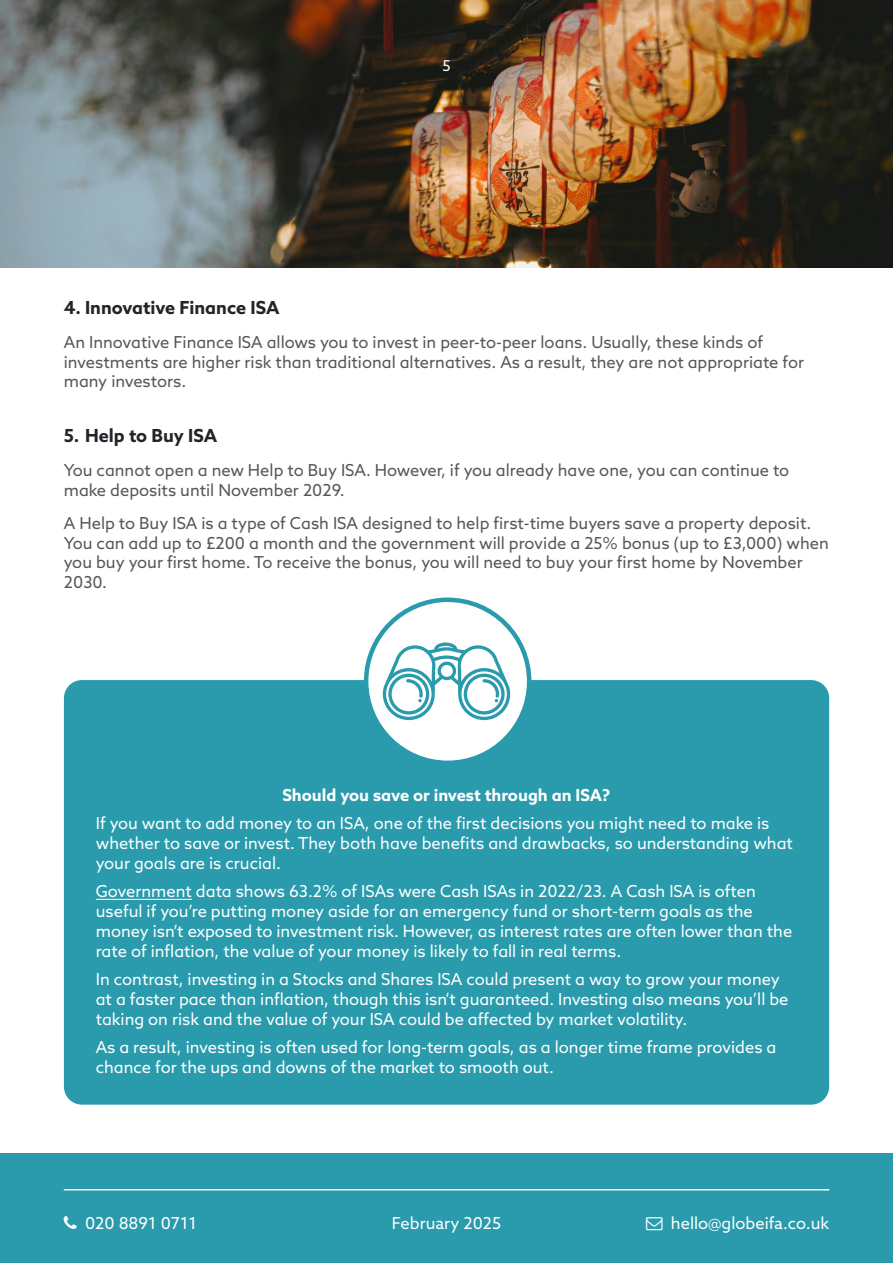
<style>
.page{position:relative;width:893px;height:1263px;background:#fff}
.page>*{position:absolute;margin:0;border:0;box-sizing:border-box;transform-origin:0 0}
.t1{font:700 18px "Azo Sans";color:#212529}
.t2{font:16.5px/19.8px "Azo Sans";color:#fff}
.t3{font:16.5px/19.8px "Azo Sans";color:#575756}
.t4{font:700 16.5px "Azo Sans";color:#fff}
.t5{font:15px "Azo Sans";color:#fff}
</style>
<div class="page">
<img style="left:0;top:0;width:893px;height:268px">
<div style="left:0;top:1153px;width:893px;height:110px;background:#299bac"></div>
<hr style="left:64px;top:1189px;width:765px;height:1px;background:#fff">
<div style="left:64px;top:680px;width:765px;height:425px;background:#299bac;border-radius:18px"></div>
<hr style="left:96px;top:899px;width:96px;height:1px;background:#fff">
<div style="left:366px;top:600px;width:163px;height:163px;background:#fff;border-radius:50%"></div>
<div style="left:364px;top:597px;width:167px;height:168px;border:4px solid #299bac;border-radius:50%"></div>
<svg style="left:383px;top:642px;width:127px;height:78px"></svg>
<p class="t1" style="left:64px;top:295px;width:217px">4. Innovative Finance ISA</p>
<p class="t5" style="left:442px;top:56px;width:10px">5</p>
<p class="t3" style="left:64px;top:332px;width:742px">An Innovative Finance ISA allows you to invest in peer-to-peer loans. Usually, these kinds of investments are higher risk than traditional alternatives. As a result, they are not appropriate for many investors.</p>
<p class="t1" style="left:64px;top:424px;width:155px">5. Help to Buy ISA</p>
<p class="t3" style="left:64px;top:460px;width:727px">You cannot open a new Help to Buy ISA. However, if you already have one, you can continue to make deposits until November 2029.</p>
<p class="t3" style="left:64px;top:513px;width:766px">A Help to Buy ISA is a type of Cash ISA designed to help first-time buyers save a property deposit.<br>You can add up to £200 a month and the government will provide a 25% bonus (up to £3,000) when you buy your first home. To receive the bonus, you will need to buy your first home by November 2030.</p>
<p class="t4" style="left:282px;top:784px;width:330px">Should you save or invest through an ISA?</p>
<p class="t2" style="left:96px;top:813px;width:699px">If you want to add money to an ISA, one of the first decisions you might need to make is whether to save or invest. They both have benefits and drawbacks, so understanding what your goals are is crucial.</p>
<p class="t2" style="left:96px;top:881px;width:698px">Government data shows 63.2% of ISAs were Cash ISAs in 2022/23. A Cash ISA is often useful if you’re putting money aside for an emergency fund or short-term goals as the money isn’t exposed to investment risk. However, as interest rates are often lower than the rate of inflation, the value of your money is likely to fall in real terms.</p>
<p class="t2" style="left:96px;top:969px;width:694px">In contrast, investing in a Stocks and Shares ISA could present a way to grow your money at a faster pace than inflation, though this isn’t guaranteed. Investing also means you’ll be taking on risk and the value of your ISA could be affected by market volatility.</p>
<p class="t2" style="left:96px;top:1037px;width:682px">As a result, investing is often used for long-term goals, as a longer time frame provides a chance for the ups and downs of the market to smooth out.</p>
<p class="t2" style="left:85px;top:1213px;width:113px">020 8891 0711</p>
<p class="t2" style="left:671px;top:1213px;width:160px">hello@globeifa.co.uk</p>
<p class="t2" style="left:392px;top:1213px;width:111px">February 2025</p>
</div>
